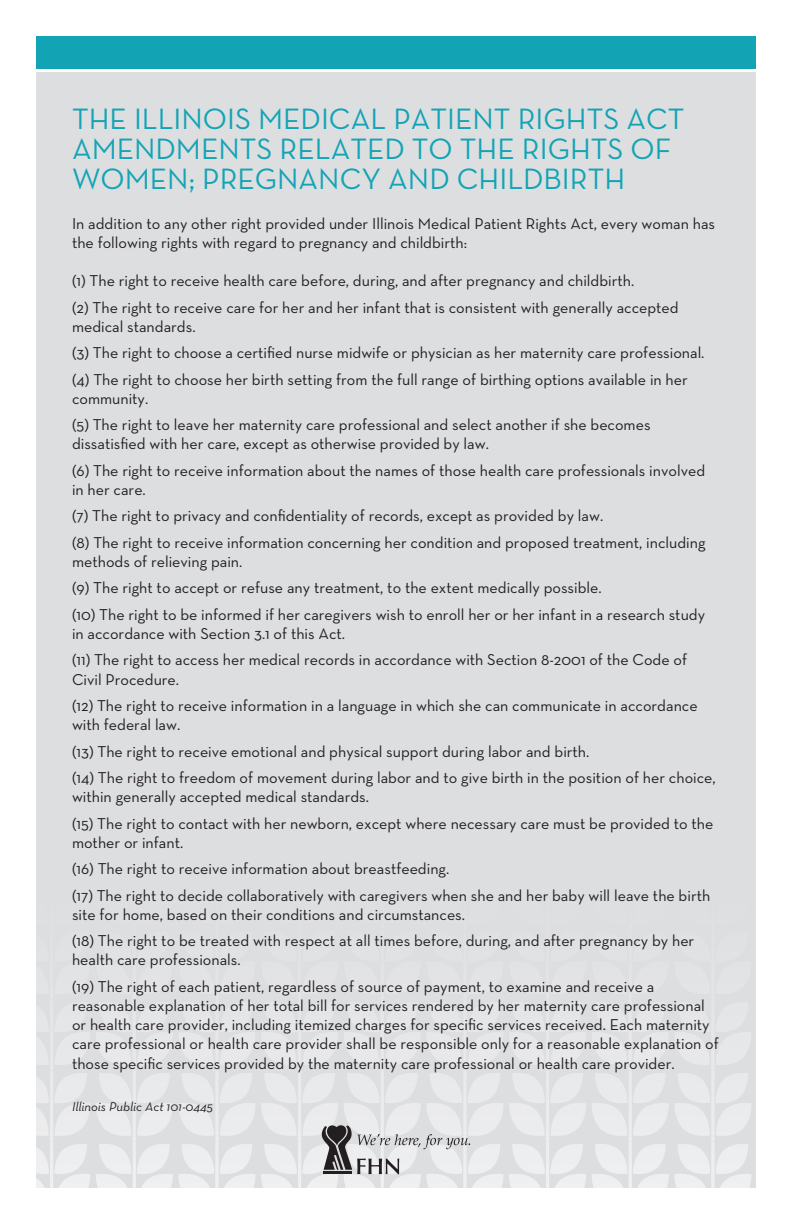
<style>
.page{position:relative;width:792px;height:1224px;background:#fff}
.page>*{position:absolute;margin:0;border:0;box-sizing:border-box;transform-origin:0 0}
.t1{font:30px/30px "Neutra Text";color:#12a4b5}
.t2{font:16px/26.4px "Neutra Text";color:#231f20}
.t3{font:italic 13px "Neutra Text";color:#231f20}
</style>
<div class="page">
<div style="left:36px;top:72px;width:720px;height:1116px;background:#dddee0"></div>
<div style="left:36px;top:36px;width:720px;height:32px;background:#12a4b5"></div>
<svg style="left:36px;top:1062px;width:715px;height:126px"></svg>
<h1 class="t1" style="left:72px;top:104px;width:614px">THE ILLINOIS MEDICAL PATIENT RIGHTS ACT<br>AMENDMENTS RELATED TO THE RIGHTS OF<br>WOMEN; PREGNANCY AND CHILDBIRTH</h1>
<p class="t2" style="left:72px;top:213px;width:645px;line-height:19.2px">In addition to any other right provided under Illinois Medical Patient Rights Act, every woman has the following rights with regard to pregnancy and childbirth:</p>
<p class="t2" style="left:72px;top:267px;width:608px">(1) The right to receive health care before, during, and after pregnancy and childbirth.<br>(2) The right to receive care for her and her infant that is consistent with generally accepted</p>
<p class="t2" style="left:72px;top:313px;width:634px">medical standards.<br>(3) The right to choose a certified nurse midwife or physician as her maternity care professional. (4) The right to choose her birth setting from the full range of birthing options available in her</p>
<p class="t2" style="left:72px;top:385px;width:580px">community.<br>(5) The right to leave her maternity care professional and select another if she becomes</p>
<p class="t2" style="left:72px;top:430px;width:635px">dissatisfied with her care, except as otherwise provided by law.<br>(6) The right to receive information about the names of those health care professionals involved</p>
<p class="t2" style="left:72px;top:476px;width:635px">in her care.<br>(7) The right to privacy and confidentiality of records, except as provided by law.<br>(8) The right to receive information concerning her condition and proposed treatment, including</p>
<p class="t2" style="left:72px;top:548px;width:635px">methods of relieving pain.<br>(9) The right to accept or refuse any treatment, to the extent medically possible.<br>(10) The right to be informed if her caregivers wish to enroll her or her infant in a research study</p>
<p class="t2" style="left:72px;top:620px;width:617px">in accordance with Section 3.1 of this Act.<br>(11) The right to access her medical records in accordance with Section 8-2001 of the Code of</p>
<p class="t2" style="left:72px;top:666px;width:627px">Civil Procedure.<br>(12) The right to receive information in a language in which she can communicate in accordance</p>
<p class="t2" style="left:72px;top:711px;width:645px">with federal law.<br>(13) The right to receive emotional and physical support during labor and birth.<br>(14) The right to freedom of movement during labor and to give birth in the position of her choice,</p>
<p class="t2" style="left:72px;top:783px;width:643px">within generally accepted medical standards.<br>(15) The right to contact with her newborn, except where necessary care must be provided to the</p>
<p class="t2" style="left:72px;top:829px;width:640px">mother or infant.<br>(16) The right to receive information about breastfeeding.<br>(17) The right to decide collaboratively with caregivers when she and her baby will leave the birth</p>
<p class="t2" style="left:72px;top:901px;width:624px">site for home, based on their conditions and circumstances.<br>(18) The right to be treated with respect at all times before, during, and after pregnancy by her</p>
<p class="t2" style="left:72px;top:946px;width:584px">health care professionals.<br>(19) The right of each patient, regardless of source of payment, to examine and receive a</p>
<p class="t2" style="left:72px;top:996px;width:648px;line-height:19.2px">reasonable explanation of her total bill for services rendered by her maternity care professional or health care provider, including itemized charges for specific services received. Each maternity care professional or health care provider shall be responsible only for a reasonable explanation of those specific services provided by the maternity care professional or health care provider.</p>
<p class="t3" style="left:72px;top:1098px;width:143px">Illinois Public Act 101-0445</p>
</div>
